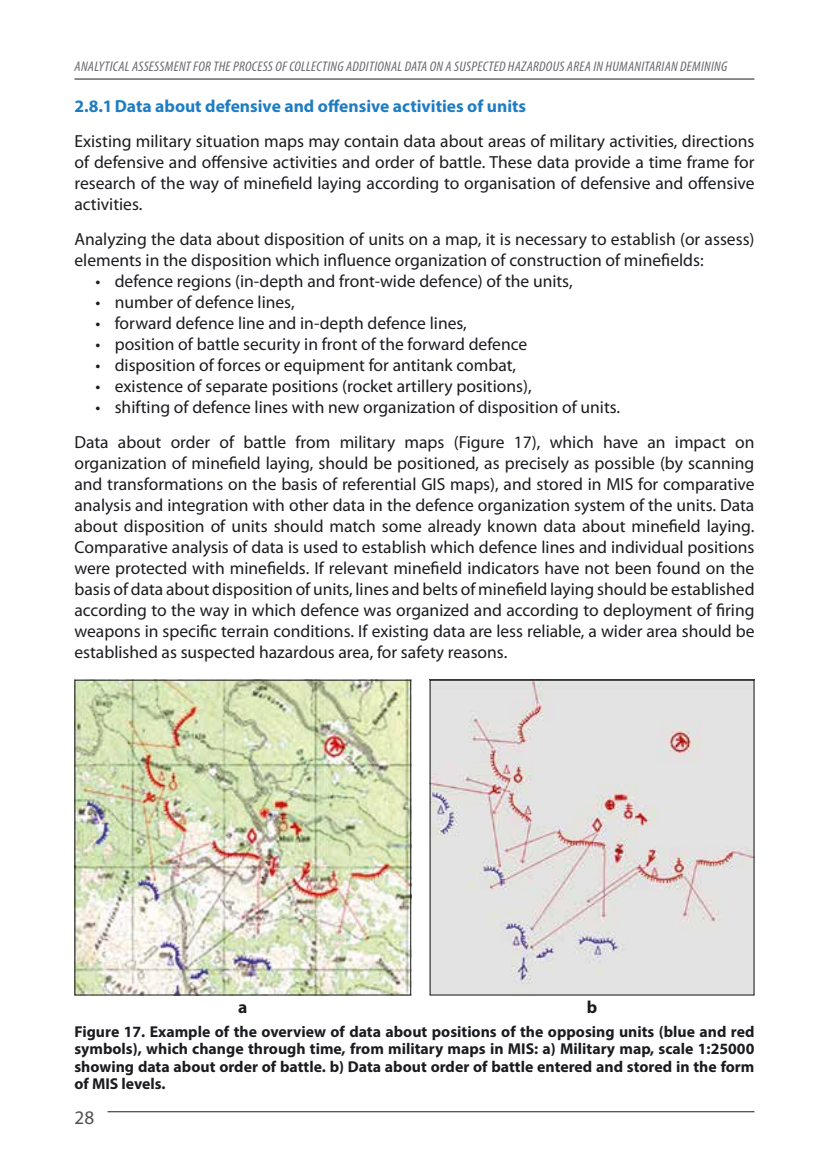
<style>
.page{position:relative;width:819px;height:1166px;background:#fff}
.page>*{position:absolute;margin:0;border:0;box-sizing:border-box;transform-origin:0 0}
.t1{font:19.25px "Myriad Pro";color:#504f53}
.t2{font:17.5px/21px "Myriad Pro";color:#1b1c20;text-align:justify}
.t3{font:700 17.5px "Myriad Pro";color:#1e7dc2}
.t4{font:700 17.5px "Myriad Pro";color:#1b1c20}
.t5{font:700 15.75px/17.5px "Myriad Pro";color:#1b1c20;text-align:justify}
.t6{font:italic condensed 14px "Myriad Pro";letter-spacing:.02em;color:#68676c;scale:1.04 1}
</style>
<div class="page">
<hr style="left:74px;top:79px;width:680px;height:1px;background:#1b1c20">
<hr style="left:107px;top:1111px;width:647px;height:1px;background:#1b1c20">
<img style="left:76px;top:682px;width:333px;height:311px">
<div style="left:74px;top:680px;width:337px;height:315px;border:1px solid #1b1c20"></div>
<img style="left:431px;top:682px;width:321px;height:311px">
<p class="t6" style="left:75px;top:59px;width:629px">ANALYTICAL ASSESSMENT FOR THE PROCESS OF COLLECTING ADDITIONAL DATA ON A SUSPECTED HAZARDOUS AREA IN HUMANITARIAN DEMINING</p>
<p class="t3" style="left:74px;top:95px;width:453px">2.8.1Data about defensive and offensive activities of units</p>
<p class="t2" style="left:74px;top:131px;width:681px">Existing military situation maps may contain data about areas of military activities, directions of defensive and offensive activities and order of battle. These data provide a time frame for research of the way of minefield laying according to organisation of defensive and offensive activities.</p>
<p class="t2" style="left:74px;top:229px;width:681px">Analyzing the data about disposition of units on a map, it is necessary to establish (or assess) elements in the disposition which influence organization of construction of minefields:</p>
<p class="t2" style="left:95px;top:271px;width:478px">• defence regions (in-depth and front-wide defence) of the units,</p>
<p class="t2" style="left:95px;top:292px;width:201px">• number of defence lines,</p>
<p class="t2" style="left:95px;top:313px;width:373px">• forward defence line and in-depth defence lines,</p>
<p class="t2" style="left:95px;top:334px;width:433px">• position of battle security in front of the forward defence</p>
<p class="t2" style="left:95px;top:355px;width:422px">• disposition of forces or equipment for antitank combat,</p>
<p class="t2" style="left:95px;top:376px;width:438px">• existence of separate positions (rocket artillery positions),</p>
<p class="t2" style="left:74px;top:390px;width:681px;line-height:35px;text-indent:21px">• shifting of defence lines with new organization of disposition of units.<br>Data about order of battle from military maps (Figure 17), which have an impact on</p>
<p class="t2" style="left:74px;top:453px;width:681px">organization of minefield laying, should be positioned, as precisely as possible (by scanning and transformations on the basis of referential GIS maps), and stored in MIS for comparative analysis and integration with other data in the defence organization system of the units. Data about disposition of units should match some already known data about minefield laying.<br>Comparative analysis of data is used to establish which defence lines and individual positions were protected with minefields. If relevant minefield indicators have not been found on the basis of data about disposition of units, lines and belts of minefield laying should be established according to the way in which defence was organized and according to deployment of firing weapons in specific terrain conditions. If existing data are less reliable, a wider area should be established as suspected hazardous area, for safety reasons.</p>
<p class="t4" style="left:238px;top:996px;width:11px">a</p>
<p class="t4" style="left:586px;top:996px;width:12px">b</p>
<p class="t5" style="left:74px;top:1022px;width:681px">Figure 17. Example of the overview of data about positions of the opposing units (blue and red symbols), which change through time, from military maps in MIS: a) Military map, scale 1:25000 showing data about order of battle. b) Data about order of battle entered and stored in the form of MIS levels.</p>
<p class="t1" style="left:74px;top:1107px;width:21px">28</p>
</div>
